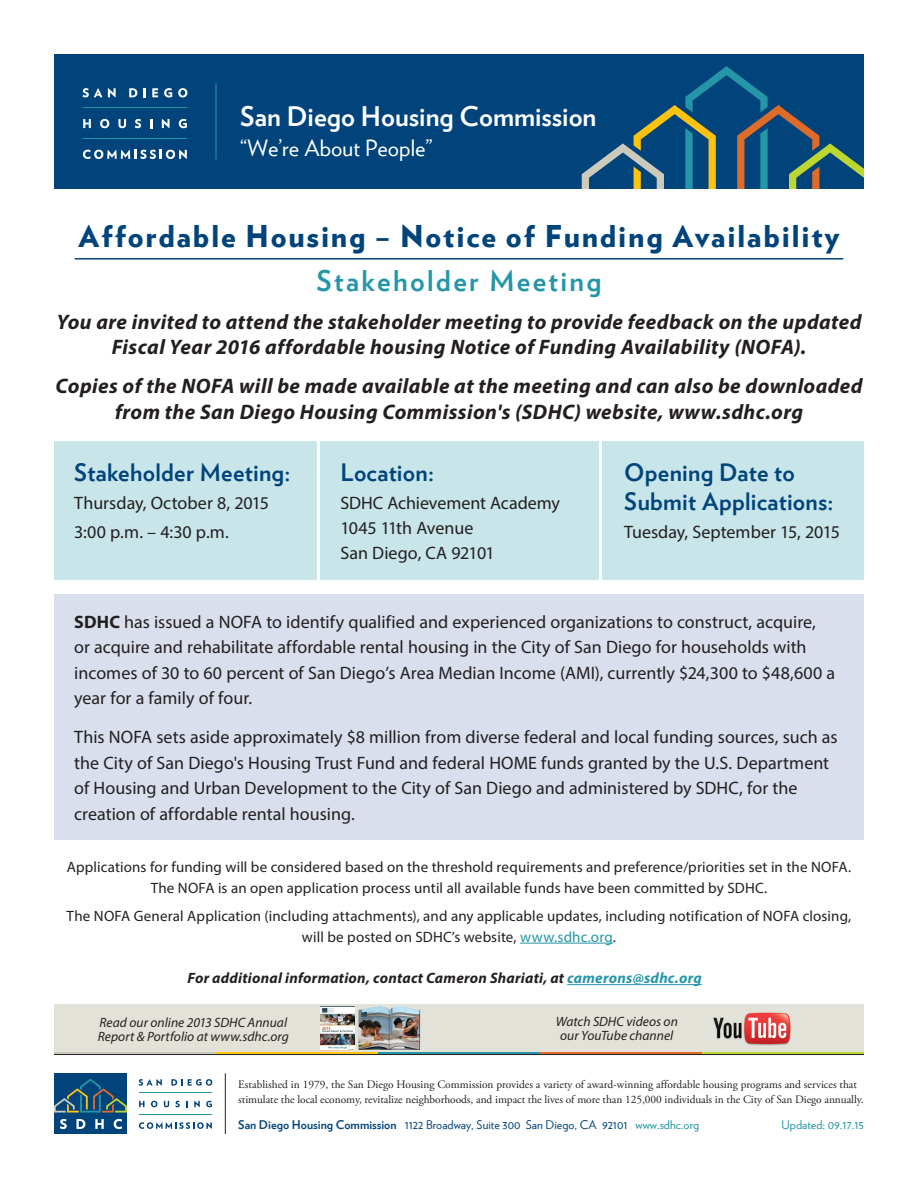
<style>
.page{position:relative;width:918px;height:1188px;background:#fff}
.page>*{position:absolute;margin:0;border:0;box-sizing:border-box;transform-origin:0 0}
.t1{font:900 30px "Verlag";letter-spacing:.06em;color:#00447b}
.t2{font:700 28.5px "Verlag";letter-spacing:.08em;color:#2496a8}
.t3{font:700 27px "Verlag";color:#fff}
.Body_Copy{font:700 24px/28.8px "Verlag";letter-spacing:.01em;color:#00447b}
.t4{font:22.5px "Verlag";color:#fff}
.Body_Copy-2{font:italic 700 21px/25.5px "Myriad Pro";letter-spacing:.02em;color:#231f20;text-align:center}
.Body_Copy-3{font:18px/25.5px "Myriad Pro";color:#231f20}
.Body_Copy-4{font:15px/21px "Myriad Pro";letter-spacing:.01em;color:#231f20;text-align:center}
.Body_Copy-5{font:italic 700 15px "Myriad Pro";letter-spacing:.015em;color:#231f20}
.t5{font:italic 13.5px/13.5px "Myriad Pro";letter-spacing:.005em;color:#231f20;text-align:center}
.t6{font:12px "Verlag";color:#00447b}
.t7{font:12px "Verlag";color:#2496a8}
.t8{font:11.4px/15px "Adobe Garamond Pro";letter-spacing:-.005em;color:#231f20}
.s1{font-weight:700}
.s2{color:#2496a8}
</style>
<div class="page">
<div style="left:54px;top:54px;width:810px;height:135px;background:#00447b"></div>
<svg style="left:582px;top:66px;width:282px;height:123px"></svg>
<svg style="left:83px;top:88px;width:19px;height:9px"></svg>
<svg style="left:108px;top:88px;width:8px;height:9px"></svg>
<svg style="left:129px;top:88px;width:8px;height:9px"></svg>
<svg style="left:144px;top:88px;width:2px;height:9px"></svg>
<svg style="left:152px;top:88px;width:6px;height:9px"></svg>
<svg style="left:164px;top:88px;width:8px;height:9px"></svg>
<svg style="left:178px;top:88px;width:9px;height:9px"></svg>
<svg style="left:83px;top:119px;width:8px;height:9px"></svg>
<svg style="left:100px;top:119px;width:9px;height:9px"></svg>
<svg style="left:118px;top:119px;width:8px;height:9px"></svg>
<svg style="left:135px;top:119px;width:6px;height:9px"></svg>
<svg style="left:150px;top:119px;width:2px;height:9px"></svg>
<svg style="left:162px;top:119px;width:8px;height:9px"></svg>
<svg style="left:179px;top:119px;width:8px;height:9px"></svg>
<svg style="left:83px;top:150px;width:104px;height:9px"></svg>
<hr style="left:83px;top:107px;width:104px;height:1px;background:#2496a8">
<hr style="left:83px;top:138px;width:104px;height:1px;background:#2496a8">
<hr style="left:216px;top:84px;width:1px;height:75px;background:#2496a8">
<hr style="left:225px;top:1073px;width:1px;height:61px;background:#231f20">
<hr style="left:54px;top:1054px;width:810px;height:1px;background:#231f20">
<svg style="left:139px;top:1079px;width:23px;height:7px"></svg>
<svg style="left:171px;top:1079px;width:41px;height:7px"></svg>
<svg style="left:139px;top:1101px;width:5px;height:6px"></svg>
<svg style="left:151px;top:1101px;width:6px;height:6px"></svg>
<svg style="left:164px;top:1101px;width:5px;height:6px"></svg>
<svg style="left:175px;top:1101px;width:5px;height:6px"></svg>
<svg style="left:186px;top:1101px;width:2px;height:6px"></svg>
<svg style="left:194px;top:1101px;width:6px;height:6px"></svg>
<svg style="left:206px;top:1101px;width:6px;height:6px"></svg>
<svg style="left:139px;top:1122px;width:73px;height:7px"></svg>
<hr style="left:139px;top:1092px;width:73px;height:1px;background:#2496a8">
<hr style="left:139px;top:1114px;width:73px;height:1px;background:#2496a8">
<div style="left:54px;top:1073px;width:73px;height:61px;background:#00447b"></div>
<svg style="left:60px;top:1119px;width:7px;height:10px"></svg>
<svg style="left:76px;top:1119px;width:9px;height:10px"></svg>
<svg style="left:95px;top:1119px;width:9px;height:10px"></svg>
<svg style="left:114px;top:1119px;width:8px;height:10px"></svg>
<svg style="left:54px;top:1079px;width:73px;height:34px"></svg>
<hr style="left:54px;top:1052px;width:162px;height:2px;background:#cccabb">
<hr style="left:216px;top:1052px;width:162px;height:2px;background:#fec210">
<hr style="left:378px;top:1052px;width:162px;height:2px;background:#2496a8">
<hr style="left:540px;top:1052px;width:162px;height:2px;background:#de6b27">
<hr style="left:702px;top:1052px;width:162px;height:2px;background:#bed630">
<div style="left:54px;top:1004px;width:810px;height:48px;background:#e3e2d9"></div>
<img style="left:713px;top:1012px;width:78px;height:34px">
<img style="left:320px;top:1007px;width:34px;height:43px">
<img style="left:358px;top:1006px;width:62px;height:44px">
<div style="left:54px;top:594px;width:810px;height:246px;background:#d9dfec"></div>
<hr style="left:520px;top:943px;width:93px;height:1px;background:#2496a8">
<hr style="left:567px;top:984px;width:135px;height:1px;background:#2496a8">
<div style="left:54px;top:441px;width:810px;height:139px;background:#c8e5e9"></div>
<hr style="left:317px;top:440px;width:3px;height:144px;background:#fff">
<hr style="left:600px;top:440px;width:2px;height:144px;background:#fff">
<hr style="left:75px;top:258px;width:768px;height:2px;background:#00447b">
<h3 class="t3" style="left:240px;top:95px;width:358px">San Diego Housing Commission</h3>
<p class="t4" style="left:240px;top:131px;width:194px">“We’re About People”</p>
<p class="t1" style="left:79px;top:212px;width:762px">Affordable Housing – Notice of Funding Availability</p>
<p class="t2" style="left:317px;top:258px;width:286px">Stakeholder Meeting</p>
<p class="Body_Copy-2" style="left:57px;top:308px;width:806px">You are invited to attend the stakeholder meeting to provide feedback on the updated<br>Fiscal Year 2016 affordable housing Notice of Funding Availability (NOFA).</p>
<p class="Body_Copy-2" style="left:56px;top:373px;width:809px">Copies of the NOFA will be made available at the meeting and can also be downloaded from the San Diego Housing Commission's (SDHC) website, www.sdhc.org</p>
<p class="Body_Copy" style="left:74px;top:457px;width:218px">Stakeholder Meeting:</p>
<p class="Body_Copy-3" style="left:74px;top:490px;width:196px">Thursday, October 8, 2015</p>
<p class="Body_Copy-3" style="left:74px;top:519px;width:156px">3:00 p.m. – 4:30 p.m.</p>
<p class="Body_Copy" style="left:340px;top:457px;width:95px">Location:</p>
<p class="Body_Copy-3" style="left:340px;top:490px;width:221px">SDHC Achievement Academy</p>
<p class="Body_Copy-3" style="left:340px;top:515px;width:135px">1045 11th Avenue</p>
<p class="Body_Copy-3" style="left:340px;top:540px;width:156px">San Diego, CA 92101</p>
<p class="Body_Copy" style="left:624px;top:457px;width:211px">Opening Date to<br>Submit Applications:</p>
<p class="Body_Copy-3" style="left:624px;top:519px;width:217px">Tuesday, September 15, 2015</p>
<p class="Body_Copy-3" style="left:74px;top:609px;width:762px"><span class="s1">SDHC</span> has issued a NOFA to identify qualified and experienced organizations to construct, acquire, or acquire and rehabilitate affordable rental housing in the City of San Diego for households with incomes of 30 to 60 percent of San Diego’s Area Median Income (AMI), currently $24,300 to $48,600 a year for a family of four.</p>
<p class="Body_Copy-3" style="left:74px;top:724px;width:765px">This NOFA sets aside approximately $8 million from diverse federal and local funding sources, such as the City of San Diego's Housing Trust Fund and federal HOME funds granted by the U.S. Department of Housing and Urban Development to the City of San Diego and administered by SDHC, for the creation of affordable rental housing.</p>
<p class="Body_Copy-4" style="left:67px;top:856px;width:786px">Applications for funding will be considered based on the threshold requirements and preference/priorities set in the NOFA.<br>The NOFA is an open application process until all available funds have been committed by SDHC.</p>
<p class="Body_Copy-4" style="left:67px;top:905px;width:786px">The NOFA General Application (including attachments), and any applicable updates, including notification of NOFA closing, will be posted on SDHC’s website, <span class="s2">www.sdhc.org</span>.</p>
<p class="Body_Copy-5" style="left:187px;top:968px;width:516px">For additional information, contact Cameron Shariati, at <span class="s2">camerons@sdhc.org</span></p>
<p class="t5" style="left:98px;top:1016px;width:193px;text-align:left">Read our online 2013 SDHC Annual<br>Report &amp; Portfolio at www.sdhc.org</p>
<p class="t5" style="left:556px;top:1015px;width:124px">Watch SDHC videos on our YouTube channel</p>
<p class="t8" style="left:238px;top:1077px;width:627px">Established in 1979, the San Diego Housing Commission provides a variety of award-winning affordable housing programs and services that stimulate the local economy, revitalize neighborhoods, and impact the lives of more than 125,000 individuals in the City of San Diego annually.</p>
<p class="t6" style="left:238px;top:1115px;width:463px"><span class="s1">San Diego Housing Commission</span> 1122 Broadway, Suite 300 San Diego, CA 92101 <span class="s2">www.sdhc.org</span></p>
<p class="t7" style="left:782px;top:1115px;width:84px">Updated: 09.17.15</p>
</div>
